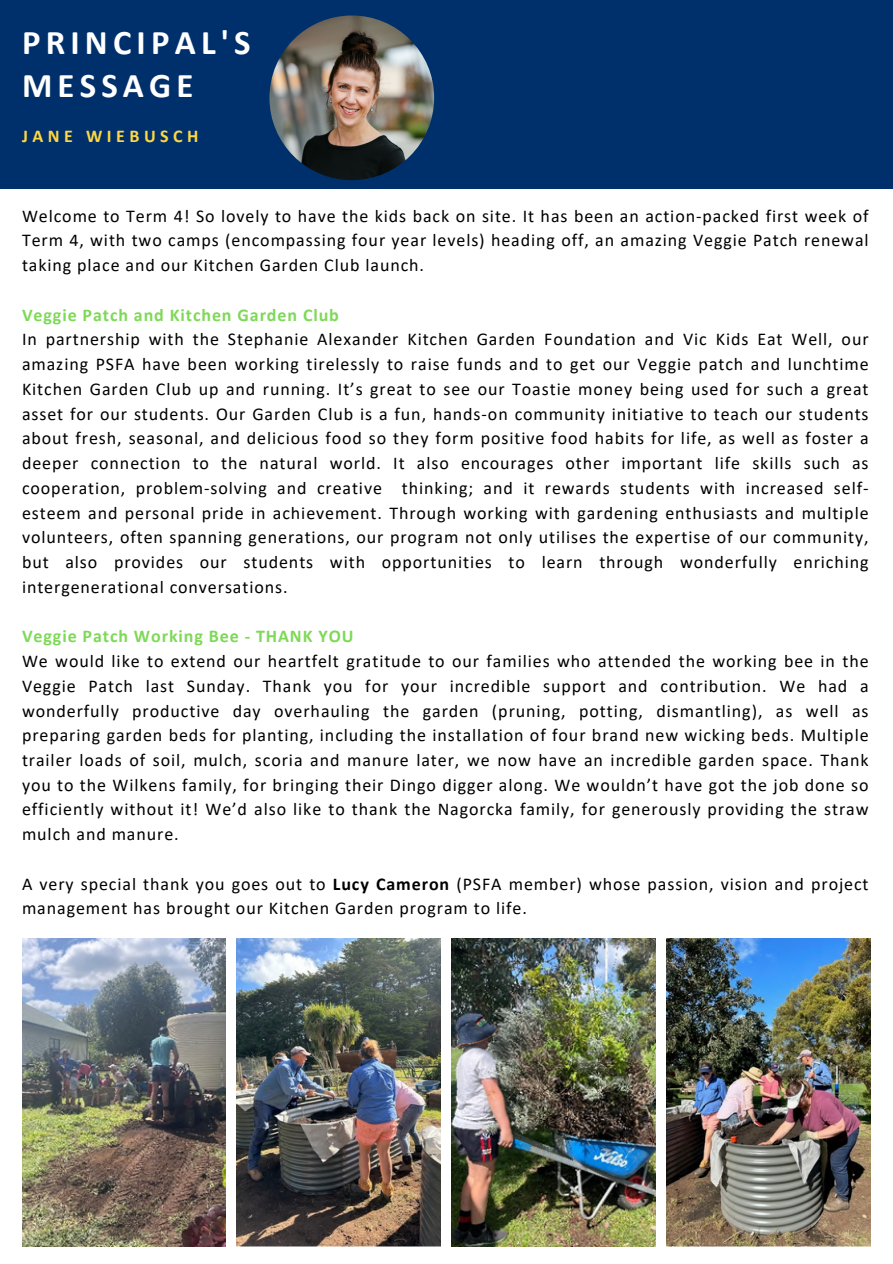
<style>
.page{position:relative;width:893px;height:1264px;background:#fff}
.page>*{position:absolute;margin:0;border:0;box-sizing:border-box;transform-origin:0 0}
.t1{font:700 34.65px "Calibri";letter-spacing:.15em;color:#fff}
.t2{font:18px/24.8px "Calibri";letter-spacing:.05em;color:#000;text-align:justify}
.t3{font:700 18px "Calibri";letter-spacing:.05em;color:#7ed957}
.t4{font:700 18px "Calibri";letter-spacing:.25em;color:#ffd840}
.s1{font-weight:700}
</style>
<div class="page">
<img style="left:237px;top:938px;width:203px;height:308px">
<img style="left:22px;top:938px;width:203px;height:308px">
<img style="left:451px;top:938px;width:204px;height:308px">
<img style="left:666px;top:938px;width:204px;height:308px">
<div style="left:0;top:0;width:892px;height:188px;background:#00306b"></div>
<img style="left:269px;top:15px;width:165px;height:165px;border-radius:50%">
<p class="t1" style="left:22px;top:28px;width:230px">PRINCIPAL'S</p>
<p class="t1" style="left:22px;top:71px;width:173px">MESSAGE</p>
<p class="t4" style="left:22px;top:129px;width:178px">JANE WIEBUSCH</p>
<p class="t2" style="left:22px;top:205px;width:848px">Welcome to Term 4! So lovely to have the kids back on site. It has been an action-packed first week of Term 4, with two camps (encompassing four year levels) heading off, an amazing Veggie Patch renewal taking place and our Kitchen Garden Club launch.</p>
<p class="t3" style="left:22px;top:307px;width:318px">Veggie Patch and Kitchen Garden Club</p>
<p class="t2" style="left:22px;top:328px;width:848px">In partnership with the Stephanie Alexander Kitchen Garden Foundation and Vic Kids Eat Well, our amazing PSFA have been working tirelessly to raise funds and to get our Veggie patch and lunchtime Kitchen Garden Club up and running. It’s great to see our Toastie money being used for such a great asset for our students. Our Garden Club is a fun, hands-on community initiative to teach our students about fresh, seasonal, and delicious food so they form positive food habits for life, as well as foster a deeper connection to the natural world. It also encourages other important life skills such as cooperation, problem-solving and creative thinking; and it rewards students with increased self&shy;esteem and personal pride in achievement. Through working with gardening enthusiasts and multiple volunteers, often spanning generations, our program not only utilises the expertise of our community, but also provides our students with opportunities to learn through wonderfully enriching intergenerational conversations.</p>
<p class="t3" style="left:22px;top:628px;width:333px">Veggie Patch Working Bee - THANK YOU</p>
<p class="t2" style="left:22px;top:650px;width:848px">We would like to extend our heartfelt gratitude to our families who attended the working bee in the Veggie Patch last Sunday. Thank you for your incredible support and contribution. We had a wonderfully productive day overhauling the garden (pruning, potting, dismantling), as well as preparing garden beds for planting, including the installation of four brand new wicking beds. Multiple trailer loads of soil, mulch, scoria and manure later, we now have an incredible garden space. Thank you to the Wilkens family, for bringing their Dingo digger along. We wouldn’t have got the job done so efficiently without it! We’d also like to thank the Nagorcka family, for generously providing the straw mulch and manure.</p>
<p class="t2" style="left:22px;top:872px;width:848px">A very special thank you goes out to <span class="s1">Lucy Cameron</span> (PSFA member) whose passion, vision and project management has brought our Kitchen Garden program to life.</p>
</div>
